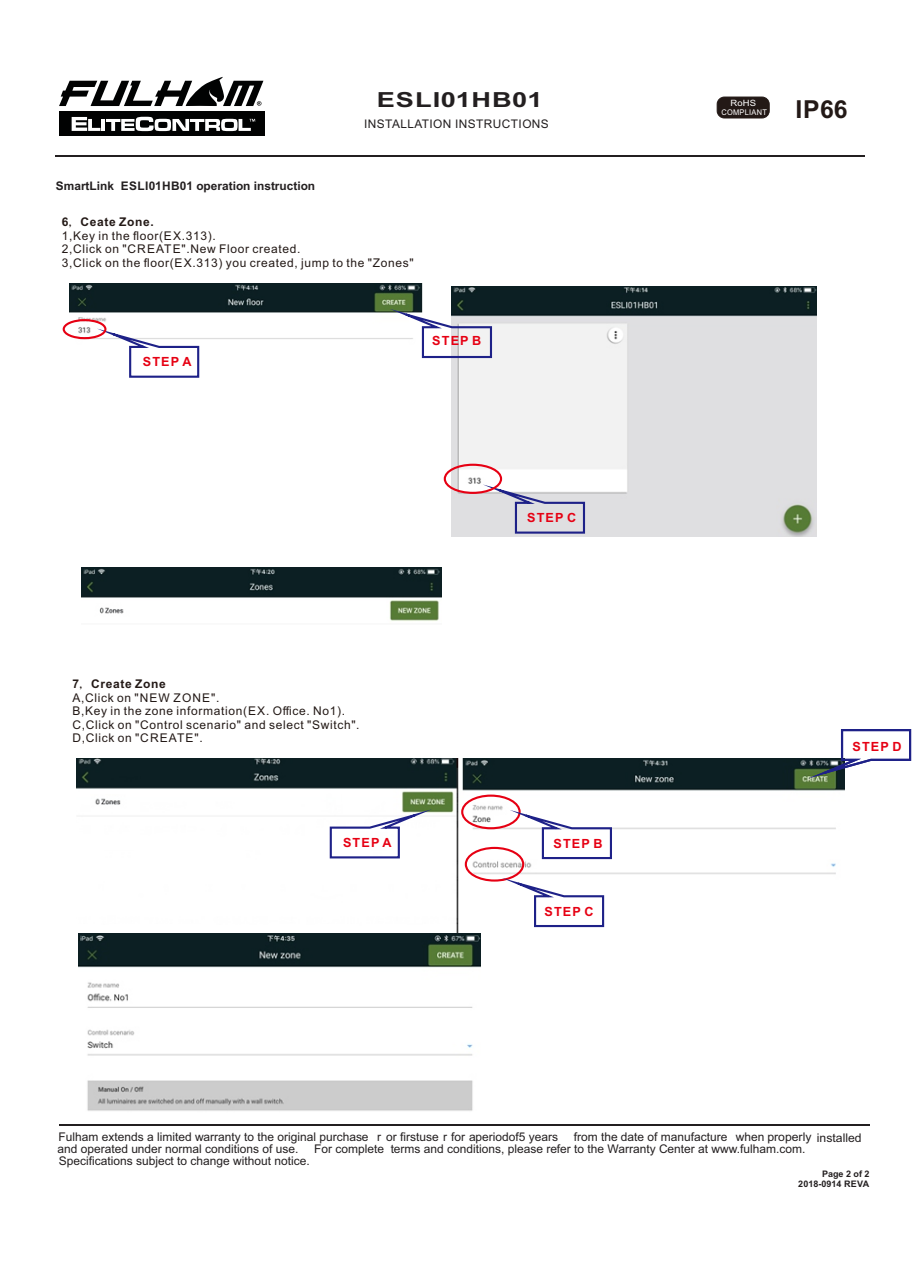
<style>
.page{position:relative;width:918px;height:1263px;background:#fff}
.page>*{position:absolute;margin:0;border:0;box-sizing:border-box;transform-origin:0 0}
.t1{font:700 24.75px "Arial";color:#231916}
.t2{font:700 20.85px "Arial";letter-spacing:.02em;color:#231f20;scale:1.31 1}
.t3{font:700 12.6px "Arial";letter-spacing:.09em;color:#e60013}
.t4{font:12px "Arial";color:#231f20}
.t5{font:12px/13.6px "Arial";letter-spacing:.055em;color:#231916}
.t6{font:700 11.85px "Arial";color:#231f20}
.t7{font:11.85px "Arial";letter-spacing:.035em;color:#231f20}
.t8{font:700 9px "Arial";color:#231f20}
.t9{font:8.7px "Arial";color:#fff;scale:1.09 1}
.t10{font:7.8px "Arial";letter-spacing:.035em;color:#fff;scale:.95 1}
.s1{font-weight:700}
.s2{font-family:"Adobe Fangsong Std"}
</style>
<div class="page">
<hr style="left:55px;top:155px;width:810px;height:2px;background:#231f20">
<hr style="left:59px;top:1125px;width:810px;height:1px;background:#231f20">
<div style="left:59px;top:112px;width:205px;height:24px;background:#010202"></div>
<svg style="left:59px;top:77px;width:204px;height:29px"></svg>
<svg style="left:72px;top:117px;width:28px;height:14px"></svg>
<hr style="left:101px;top:119px;width:4px;height:12px;background:#fff">
<svg style="left:106px;top:117px;width:149px;height:14px"></svg>
<div style="left:717px;top:97px;width:52px;height:21px;background:#231916;border:1px solid #231916;border-radius:7px"></div>
<img style="left:70px;top:283px;width:353px;height:57px">
<img style="left:451px;top:287px;width:365px;height:250px">
<img style="left:81px;top:568px;width:360px;height:53px">
<img style="left:76px;top:758px;width:768px;height:175px">
<img style="left:78px;top:933px;width:402px;height:178px">
<svg style="left:81px;top:323px;width:119px;height:55px"></svg>
<svg style="left:373px;top:303px;width:120px;height:56px"></svg>
<svg style="left:466px;top:479px;width:120px;height:56px"></svg>
<svg style="left:329px;top:804px;width:119px;height:55px"></svg>
<div style="left:461px;top:794px;width:60px;height:35px;border:2px solid #e60013;border-radius:50%"></div>
<div style="left:465px;top:847px;width:59px;height:35px;border:2px solid #e60013;border-radius:50%"></div>
<svg style="left:493px;top:804px;width:120px;height:56px"></svg>
<svg style="left:486px;top:872px;width:119px;height:56px"></svg>
<svg style="left:793px;top:729px;width:119px;height:55px"></svg>
<div style="left:63px;top:319px;width:43px;height:20px;border:2px solid #e60013;border-radius:50%"></div>
<div style="left:444px;top:464px;width:58px;height:30px;border:2px solid #e60013;border-radius:50%"></div>
<h2 class="t2" style="left:377px;top:92px;width:128px">ESLI01HB01</h2>
<p class="t6" style="left:56px;top:181px;width:261px">SmartLink ESLI01HB01 operation instruction</p>
<p class="t7" style="left:364px;top:119px;width:186px">INSTALLATION INSTRUCTIONS</p>
<p class="t5" style="left:62px;top:216px;width:354px"><span class="s1">6</span><span class="s2">，</span><span class="s1">Ceate Zone.<br></span>1,Key in the floor(EX.313).<br>2,Click on "CREATE".New Floor created.<br>3,Click on the floor(EX.313) you created, jump to the "Zones"</p>
<p class="t3" style="left:143px;top:357px;width:50px">STEP A</p>
<p class="t3" style="left:432px;top:336px;width:51px">STEP B</p>
<p class="t3" style="left:527px;top:513px;width:51px">STEP C</p>
<p class="t5" style="left:73px;top:678px;width:289px"><span class="s1">7</span><span class="s2">，</span><span class="s1">Create Zone<br></span>A,Click on "NEW ZONE".<br>B,Key in the zone information(EX. Office. No1).<br>C,Click on "Control scenario" and select "Switch".<br>D,Click on "CREATE".</p>
<p class="t3" style="left:343px;top:838px;width:50px">STEP A</p>
<p class="t3" style="left:554px;top:839px;width:51px">STEP B</p>
<p class="t3" style="left:545px;top:907px;width:51px">STEP C</p>
<p class="t9" style="left:731px;top:99px;width:25px">RoHS</p>
<p class="t10" style="left:721px;top:109px;width:49px">COMPLIANT</p>
<h1 class="t1" style="left:795px;top:100px;width:54px">IP66</h1>
<p class="t3" style="left:852px;top:742px;width:51px">STEP D</p>
<p class="t4" style="left:59px;top:1132px;width:501px">Fulham extends a limited warranty to the original purchase r or firstuse r for aperiodof5 years</p>
<p class="t4" style="left:574px;top:1132px;width:289px">from the date of manufacture when properly installed</p>
<p class="t4" style="left:57px;top:1144px;width:242px">and operated under normal conditions of use.</p>
<p class="t4" style="left:314px;top:1144px;width:493px">For complete terms and conditions, please refer to the Warranty Center at www.fulham.com.</p>
<p class="t4" style="left:59px;top:1156px;width:252px">Specifications subject to change without notice.</p>
<p class="t8" style="left:822px;top:1171px;width:49px">Page 2 of 2</p>
<p class="t8" style="left:798px;top:1181px;width:72px">2018-0914 REVA</p>
</div>
